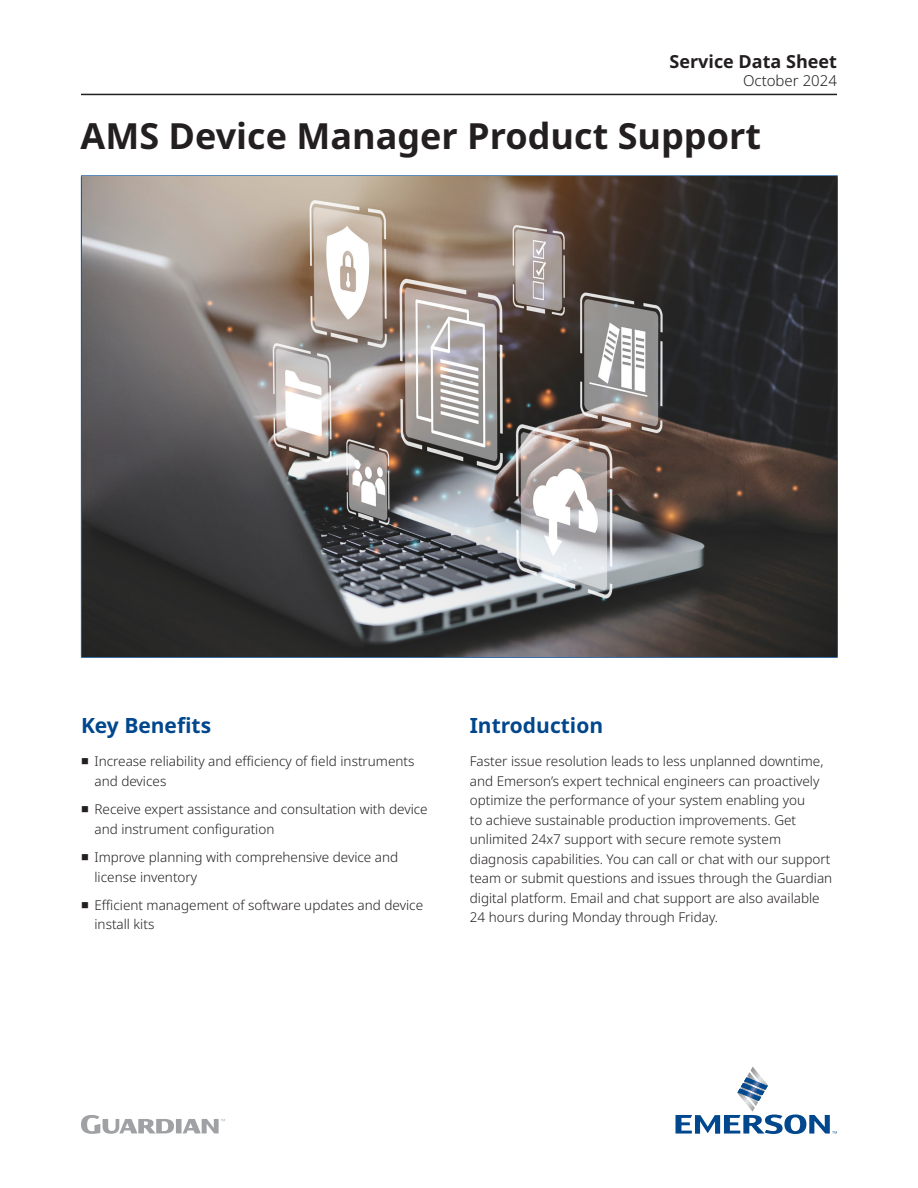
<style>
.page{position:relative;width:918px;height:1188px;background:#fff}
.page>*{position:absolute;margin:0;border:0;box-sizing:border-box;transform-origin:0 0}
.Document_Title{font:700 36px "Noto Sans";color:#231f20}
.Subhead_1{font:700 21px "Noto Sans";color:#01478d}
.t1{font:700 18px "Noto Sans";color:#231f20}
.t2{font:300 15px "Noto Sans";color:#231f20}
.Body_Text{font:300 13.5px/19.5px "Noto Sans";color:#231f20}
</style>
<div class="page">
<hr style="left:81px;top:94px;width:756px;height:1px;background:#231f20">
<svg style="left:676px;top:1066px;width:161px;height:68px"></svg>
<svg style="left:81px;top:1115px;width:144px;height:19px"></svg>
<hr style="left:81px;top:176px;width:757px;height:1px;background:#01478d">
<hr style="left:81px;top:176px;width:1px;height:481px;background:#01478d">
<hr style="left:837px;top:176px;width:1px;height:481px;background:#01478d">
<hr style="left:81px;top:657px;width:757px;height:1px;background:#01478d">
<img style="left:82px;top:177px;width:754px;height:479px">
<h3 class="t1" style="left:670px;top:51px;width:169px">Service Data Sheet</h3>
<p class="t2" style="left:743px;top:72px;width:95px">October 2024</p>
<p class="Document_Title" style="left:81px;top:115px;width:682px">AMS Device Manager Product Support</p>
<p class="Subhead_1" style="left:81px;top:714px;width:132px">Key Benefits</p>
<p class="Body_Text" style="left:94px;top:752px;width:321px">Increase reliability and efficiency of field instruments and devices</p>
<p class="Body_Text" style="left:94px;top:800px;width:335px">Receive expert assistance and consultation with device and instrument configuration</p>
<p class="Body_Text" style="left:94px;top:848px;width:305px">Improve planning with comprehensive device and license inventory</p>
<p class="Body_Text" style="left:94px;top:896px;width:330px">Efficient management of software updates and device install kits</p>
<p class="Subhead_1" style="left:470px;top:714px;width:135px">Introduction</p>
<p class="Body_Text" style="left:470px;top:752px;width:364px">Faster issue resolution leads to less unplanned downtime, and Emerson’s expert technical engineers can proactively optimize the performance of your system enabling you<br>to achieve sustainable production improvements. Get unlimited 24x7 support with secure remote system diagnosis capabilities. You can call or chat with our support team or submit questions and issues through the Guardian digital platform. Email and chat support are also available 24 hours during Monday through Friday.</p>
</div>
